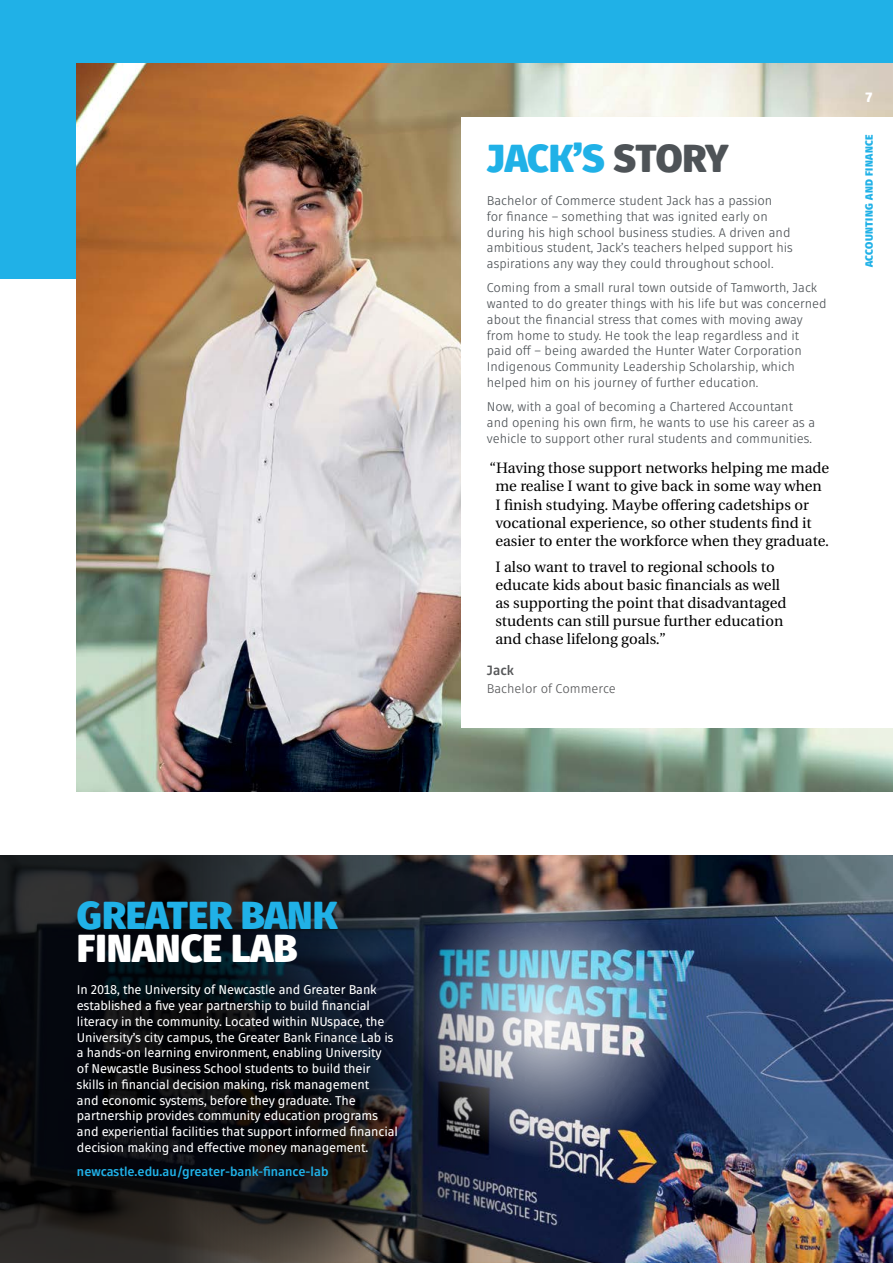
<style>
.page{position:relative;width:893px;height:1263px;background:#fff}
.page>*{position:absolute;margin:0;border:0;box-sizing:border-box;transform-origin:0 0}
.t1{font:900 39px "Fuse V.2 Display";color:#20b1e7}
.t2{font:900 39px "Fuse V.2 Display";color:#fff}
.t3{font:15px/18px "Heuristica";color:#000}
.t4{font:700 13.5px "Fuse V.2 Display";color:#58595b}
.t5{font:900 13.5px "Fuse V.2 Display";color:#fff}
.t6{font:12.75px/15.8px "Fuse V.2 Display";color:#4e5357}
.t7{font:12.75px/15.8px "Fuse V.2 Display";letter-spacing:-.01em;color:#fff}
.t8{font:700 12.75px "Fuse V.2 Display";color:#20b1e7}
.t9{font:12.75px "Fuse V.2 Display";color:#58595b}
.t10{font:900 10.5px "Fuse V.2 Display";color:#20b1e7}
.s1{color:#4e5357}
</style>
<div class="page">
<div style="left:0;top:0;width:893px;height:278px;background:#20b1e7"></div>
<img style="left:77px;top:64px;width:816px;height:727px">
<div style="left:461px;top:118px;width:432px;height:610px;background:#fff"></div>
<img style="left:719px;top:855px;width:174px;height:408px">
<img style="left:0;top:855px;width:719px;height:408px">
<svg style="left:182px;top:936px;width:246px;height:252px;background:#0e192d"></svg>
<svg style="left:175px;top:1023px;width:246px;height:240px;background:#232326"></svg>
<svg style="left:71px;top:903px;width:247px;height:253px;background:#060b10"></svg>
<img style="left:412px;top:881px;width:270px;height:277px;border-radius:50%">
<svg style="left:856px;top:117px;width:27px;height:1px"></svg>
<h1 class="t1" style="left:77px;top:888px;width:262px">GREATER BANK</h1>
<h1 class="t2" style="left:77px;top:921px;width:222px">FINANCE LAB</h1>
<p class="t7" style="left:77px;top:982px;width:323px">In 2018, the University of Newcastle and Greater Bank established a five year partnership to build financial literacy in the community. Located within NUspace, the University’s city campus, the Greater Bank Finance Lab is a hands-on learning environment, enabling University<br>of Newcastle Business School students to build their skills in financial decision making, risk management<br>and economic systems, before they graduate. The partnership provides community education programs and experiential facilities that support informed financial decision making and effective money management.</p>
<p class="t8" style="left:77px;top:1164px;width:253px">newcastle.edu.au/greater-bank-finance-lab</p>
<h1 class="t1" style="left:487px;top:132px;width:243px">JACK’S <span class="s1">STORY</span></h1>
<p class="t6" style="left:487px;top:193px;width:308px">Bachelor of Commerce student Jack has a passion<br>for finance – something that was ignited early on during his high school business studies. A driven and ambitious student, Jack’s teachers helped support his aspirations any way they could throughout school.</p>
<p class="t6" style="left:487px;top:280px;width:341px">Coming from a small rural town outside of Tamworth, Jack wanted to do greater things with his life but was concerned about the financial stress that comes with moving away from home to study. He took the leap regardless and it paid off – being awarded the Hunter Water Corporation Indigenous Community Leadership Scholarship, which helped him on his journey of further education.</p>
<p class="t6" style="left:487px;top:399px;width:330px">Now, with a goal of becoming a Chartered Accountant and opening his own firm, he wants to use his career as a vehicle to support other rural students and communities.</p>
<p class="t3" style="left:495px;top:459px;width:335px;text-indent:-6px">“Having those support networks helping me made me realise I want to give back in some way when I finish studying. Maybe offering cadetships or vocational experience, so other students find it easier to enter the workforce when they graduate.</p>
<p class="t3" style="left:495px;top:558px;width:292px">I also want to travel to regional schools to educate kids about basic financials as well as supporting the point that disadvantaged students can still pursue further education and chase lifelong goals.”</p>
<p class="t4" style="left:487px;top:661px;width:28px">Jack</p>
<p class="t9" style="left:487px;top:681px;width:130px">Bachelor of Commerce</p>
<p class="t5" style="left:865px;top:88px;width:8px">7</p>
<p class="t10" style="left:862px;top:267px;width:134px;rotate:-90deg">Accountingandfinance</p>
</div>
